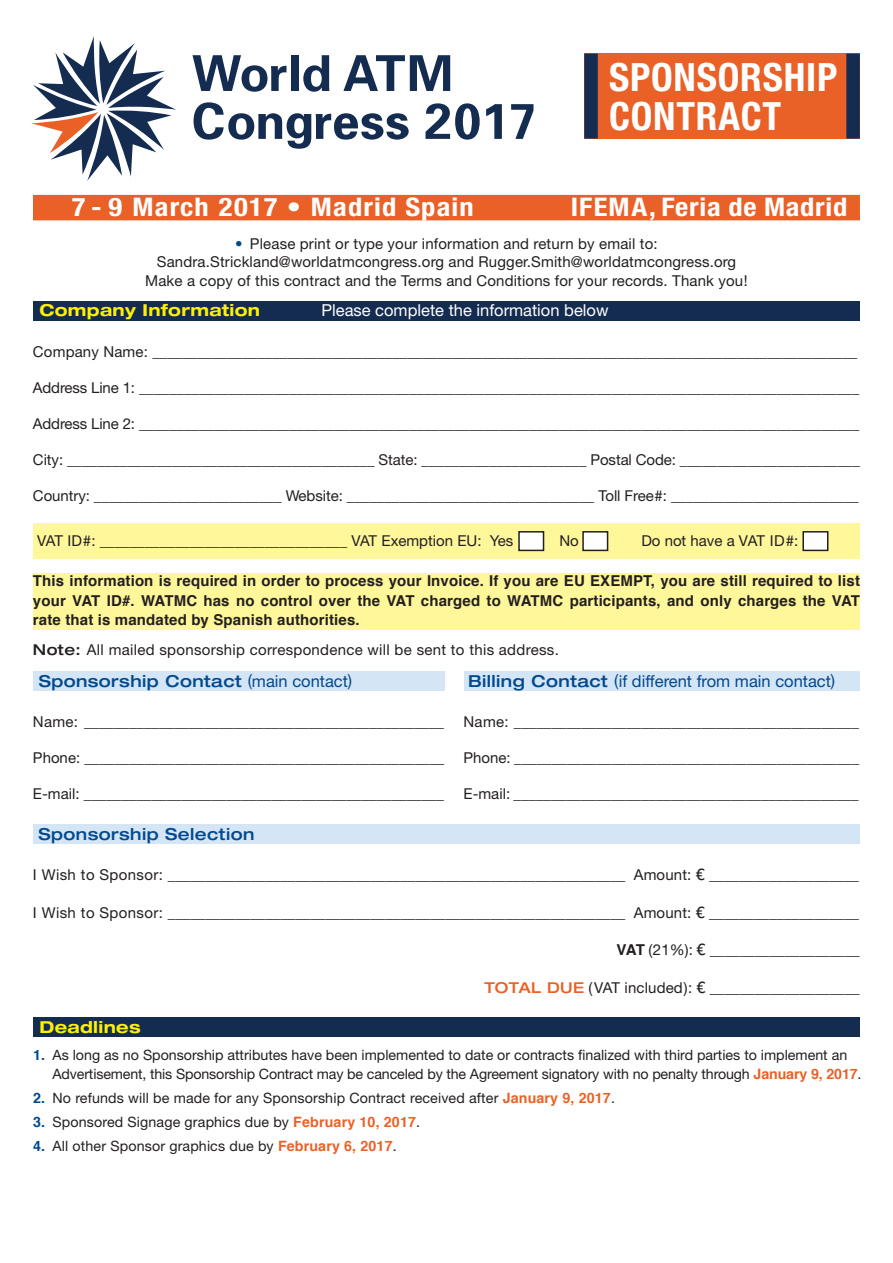
<style>
.page{position:relative;width:893px;height:1263px;background:#fff}
.page>*{position:absolute;margin:0;border:0;box-sizing:border-box;transform-origin:0 0}
.t1{font:700 50.25px "Univers";color:#152c51}
.t2{font:700 condensed 39px/39px "Helvetica Neue";letter-spacing:.02em;color:#fff}
.t3{font:700 condensed 25.65px "Helvetica Neue";letter-spacing:.04em;color:#fff;scale:1.11 1}
.t4{font:500 expanded 16.5px "Helvetica Neue";letter-spacing:.025em;color:#01498e}
.t5{font:16.5px "Helvetica Neue";color:#01498e}
.t6{font:16.5px "Helvetica Neue";color:#fff}
.t7{font:700 expanded 16.5px "Helvetica Neue";letter-spacing:.02em;color:#fff101}
.t8{font:15px/18.8px "Helvetica Neue";letter-spacing:.01em;color:#231f20;text-align:center}
.t9{font:700 15px/19.5px "Helvetica";letter-spacing:.01em;color:#231f20;text-align:justify}
.t10{font:15px "Helvetica Neue";letter-spacing:-.01em;color:#231f20}
.t11{font:14.25px/19.5px "Helvetica Neue";color:#231f20}
.s1{color:#01498e}
.s2{font-weight:500;font-stretch:expanded}
.s3{font-weight:400;font-stretch:normal}
.s4{font-family:"Calibri";font-size:18px}
.s5{font-family:"Helvetica";font-weight:700}
.s6{font-weight:500;font-stretch:expanded;color:#ea6128}
.s7{font-family:"Helvetica";font-weight:700;color:#01498e}
.s8{font-family:"Helvetica";font-weight:700;color:#ea6128}
</style>
<div class="page">
<div style="left:33px;top:573px;width:827px;height:56px;background:#fff79a"></div>
<div style="left:584px;top:54px;width:276px;height:85px;background:#ea6128"></div>
<div style="left:584px;top:54px;width:14px;height:85px;background:#152c51"></div>
<div style="left:846px;top:54px;width:14px;height:85px;background:#152c51"></div>
<div style="left:33px;top:1017px;width:827px;height:19px;background:#152c51"></div>
<div style="left:33px;top:195px;width:827px;height:25px;background:#ea6128"></div>
<svg style="left:31px;top:36px;width:145px;height:145px"></svg>
<svg style="left:192px;top:55px;width:94px;height:37px"></svg>
<div style="left:291px;top:55px;width:8px;height:36px;background:#152c51"></div>
<svg style="left:303px;top:55px;width:26px;height:37px"></svg>
<svg style="left:343px;top:55px;width:107px;height:36px"></svg>
<svg style="left:194px;top:102px;width:215px;height:47px"></svg>
<div style="left:33px;top:523px;width:827px;height:36px;background:#fff79a"></div>
<div style="left:464px;top:671px;width:396px;height:19px;background:#d4e5f5"></div>
<div style="left:33px;top:824px;width:827px;height:19px;background:#d4e5f5"></div>
<div style="left:33px;top:671px;width:411px;height:19px;background:#d4e5f5"></div>
<div style="left:33px;top:302px;width:827px;height:19px;background:#152c51"></div>
<div style="left:519px;top:532px;width:24px;height:18px;background:#fff"></div>
<div style="left:518px;top:531px;width:26px;height:20px;border:2px solid #231f20"></div>
<div style="left:583px;top:532px;width:25px;height:18px;background:#fff"></div>
<div style="left:582px;top:531px;width:26px;height:20px;border:2px solid #231f20"></div>
<div style="left:803px;top:532px;width:25px;height:18px;background:#fff"></div>
<div style="left:802px;top:531px;width:26px;height:20px;border:2px solid #231f20"></div>
<h1 class="t1" style="left:424px;top:89px;width:114px">2017</h1>
<h2 class="t2" style="left:609px;top:57px;width:230px">Sponsorship contract</h2>
<h3 class="t3" style="left:72px;top:192px;width:364px">7 - 9 March 2017 • Madrid Spain</h3>
<h3 class="t3" style="left:571px;top:192px;width:251px">IFEMA, Feria de Madrid</h3>
<p class="t8" style="left:145px;top:234px;width:604px"><span class="s1">•</span> Please print or type your information and return by email to:<br>Sandra.Strickland@worldatmcongress.org and Rugger.Smith@worldatmcongress.org<br>Make a copy of this contract and the Terms and Conditions for your records. Thank you!</p>
<p class="t7" style="left:39px;top:300px;width:222px">Company Information</p>
<p class="t6" style="left:322px;top:300px;width:288px">Please complete the information below</p>
<p class="t8" style="left:33px;top:342px;width:826px">Company Name: ______________________________________________________________________________________________</p>
<p class="t10" style="left:33px;top:378px;width:828px">Address Line 1: ________________________________________________________________________________________________</p>
<p class="t10" style="left:33px;top:414px;width:828px">Address Line 2: ________________________________________________________________________________________________</p>
<p class="t8" style="left:33px;top:450px;width:828px">City: _________________________________________ State: ______________________ Postal Code: ________________________</p>
<p class="t8" style="left:33px;top:486px;width:827px">Country: _________________________ Website: _________________________________ Toll Free#: _________________________</p>
<p class="t8" style="left:37px;top:531px;width:478px">VAT ID#: _________________________________ VAT Exemption EU: Yes</p>
<p class="t8" style="left:559px;top:531px;width:21px">No</p>
<p class="t8" style="left:641px;top:531px;width:158px">Do not have a VAT ID#:</p>
<p class="t9" style="left:33px;top:571px;width:829px">This information is required in order to process your Invoice. If you are EU EXEMPT, you are still required to list your VAT ID#. WATMC has no control over the VAT charged to WATMC participants, and only charges the VAT rate that is mandated by Spanish authorities.</p>
<p class="t8" style="left:33px;top:640px;width:527px"><span class="s2">Note:</span> All mailed sponsorship correspondence will be sent to this address.</p>
<p class="t4" style="left:39px;top:670px;width:315px">Sponsorship Contact <span class="s3">(main contact)</span></p>
<p class="t5" style="left:468px;top:671px;width:369px"><span class="s2">Billing Contact</span> (if different from main contact)</p>
<p class="t8" style="left:33px;top:712px;width:413px">Name: ________________________________________________</p>
<p class="t8" style="left:463px;top:712px;width:397px">Name: ______________________________________________</p>
<p class="t8" style="left:33px;top:748px;width:413px">Phone: ________________________________________________</p>
<p class="t8" style="left:463px;top:748px;width:397px">Phone: ______________________________________________</p>
<p class="t8" style="left:33px;top:784px;width:412px">E-mail: ________________________________________________</p>
<p class="t8" style="left:463px;top:784px;width:397px">E-mail: ______________________________________________</p>
<p class="t4" style="left:39px;top:823px;width:217px">Sponsorship Selection</p>
<p class="t8" style="left:33px;top:865px;width:827px">I Wish to Sponsor: _____________________________________________________________ Amount: <span class="s4">€</span> ____________________</p>
<p class="t8" style="left:33px;top:903px;width:827px">I Wish to Sponsor: _____________________________________________________________ Amount: <span class="s4">€</span> ____________________</p>
<p class="t8" style="left:616px;top:940px;width:245px"><span class="s5">VAT</span> (21%): <span class="s4">€</span> ____________________</p>
<p class="t8" style="left:484px;top:978px;width:377px"><span class="s6">TOTAL DUE</span> (VAT included): <span class="s4">€</span> ____________________</p>
<p class="t7" style="left:39px;top:1016px;width:103px">Deadlines</p>
<p class="t11" style="left:52px;top:1045px;width:810px;text-indent:-19px"><span class="s7">1.</span> As long as no Sponsorship attributes have been implemented to date or contracts finalized with third parties to implement an<br>Advertisement, this Sponsorship Contract may be canceled by the Agreement signatory with no penalty through <span class="s8">January 9, 2017</span>.</p>
<p class="t11" style="left:33px;top:1088px;width:583px"><span class="s7">2.</span> No refunds will be made for any Sponsorship Contract received after <span class="s8">January 9, 2017</span>.</p>
<p class="t11" style="left:33px;top:1112px;width:389px"><span class="s7">3.</span> Sponsored Signage graphics due by <span class="s8">February 10, 2017</span>.</p>
<p class="t11" style="left:33px;top:1136px;width:365px"><span class="s7">4.</span> All other Sponsor graphics due by <span class="s8">February 6, 2017</span>.</p>
</div>
